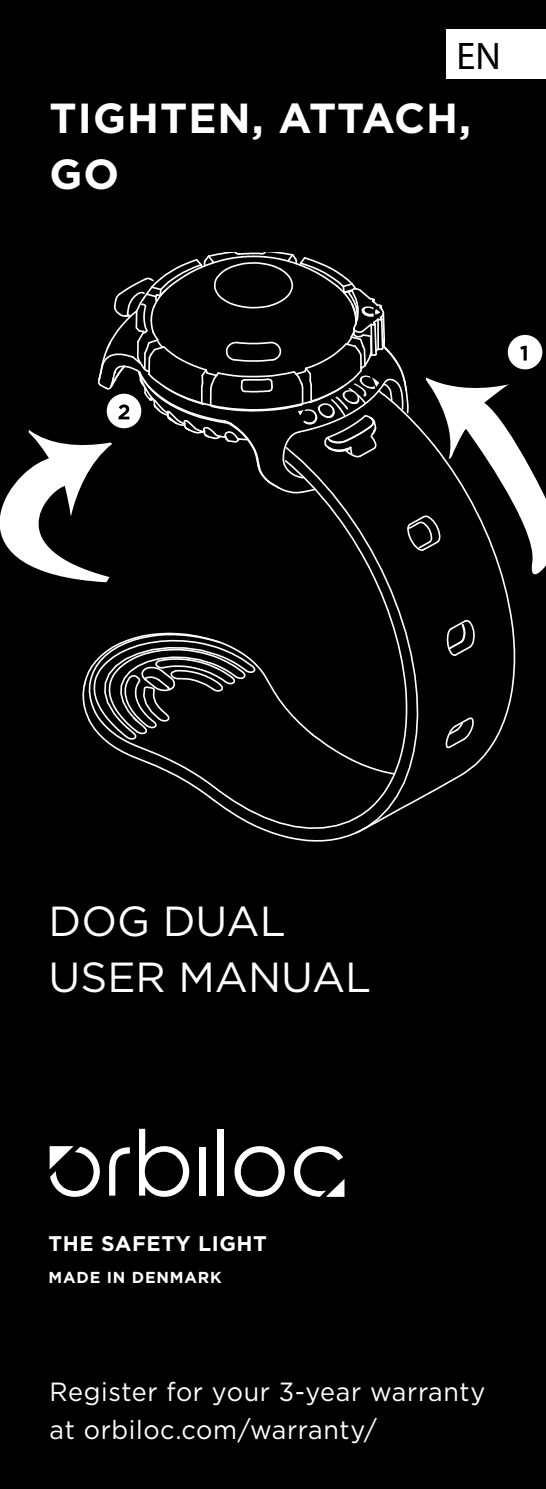
<style>
.page{position:relative;width:546px;height:1489px;background:#fff}
.page>*{position:absolute;margin:0;border:0;box-sizing:border-box;transform-origin:0 0}
.t1{font:700 42px/56px "Gotham";letter-spacing:.025em;color:#fff}
.t2{font:42px/56px "Gotham";color:#fff}
.t3{font:38.5px "Myriad Pro";color:#000}
.t4{font:26.25px/38.5px "Gotham";letter-spacing:.025em;color:#fff;scale:.96 1}
.t5{font:700 21.35px "Gotham";letter-spacing:.025em;color:#fff}
.t6{font:700 15.75px "Gotham";letter-spacing:.05em;color:#fff}
</style>
<div class="page">
<div style="left:0;top:0;width:546px;height:1488px;background:#000"></div>
<svg style="left:408px;top:597px;width:108px;height:209px"></svg>
<svg style="left:382px;top:597px;width:26px;height:215px"></svg>
<svg style="left:82px;top:630px;width:314px;height:212px"></svg>
<svg style="left:0;top:252px;width:546px;height:345px"></svg>
<svg style="left:109px;top:1147px;width:21px;height:48px"></svg>
<svg style="left:294px;top:1146px;width:50px;height:50px"></svg>
<svg style="left:139px;top:1128px;width:50px;height:68px"></svg>
<div style="left:199px;top:1147px;width:7px;height:48px;background:#fff"></div>
<div style="left:218px;top:1128px;width:6px;height:67px;background:#fff"></div>
<svg style="left:234px;top:1146px;width:51px;height:50px"></svg>
<svg style="left:50px;top:1146px;width:50px;height:50px"></svg>
<div style="left:446px;top:29px;width:100px;height:50px;background:#fff"></div>
<h2 class="t3" style="left:456px;top:32px;width:46px">EN</h2>
<h1 class="t1" style="left:50px;top:90px;width:423px">TIGHTEN, ATTACH,<br>GO</h1>
<h1 class="t2" style="left:49px;top:892px;width:324px">DOG DUAL<br>USER MANUAL</h1>
<p class="t5" style="left:49px;top:1229px;width:220px">THE SAFETY LIGHT</p>
<p class="t6" style="left:49px;top:1266px;width:174px">MADE IN DENMARK</p>
<p class="t4" style="left:50px;top:1371px;width:455px">Register for your 3-year warranty at orbiloc.com/warranty/</p>
</div>
